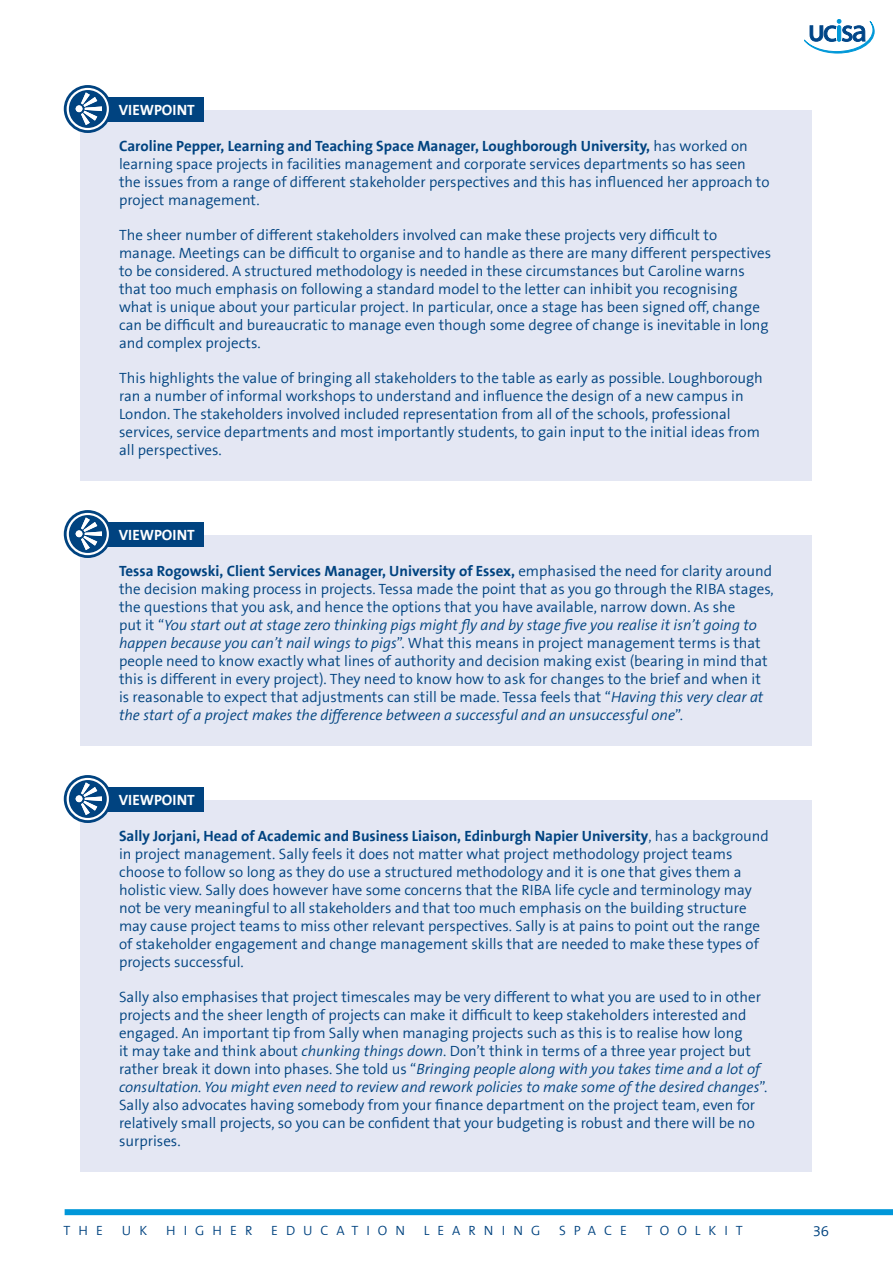
<style>
.page{position:relative;width:893px;height:1263px;background:#fff}
.page>*{position:absolute;margin:0;border:0;box-sizing:border-box;transform-origin:0 0}
.t1{font:300 15px/18px "The Sans B4";color:#004380}
.t2{font:700 15px "The Sans B7";color:#004380}
.t3{font:700 15px "The Sans B7";color:#fff}
.t4{font:300 13.5px "The Sans B4";letter-spacing:.59em;color:#004380}
.s1{font-family:"The Sans B4";font-weight:300}
.s2{font-style:italic}
</style>
<div class="page">
<svg style="left:804px;top:19px;width:70px;height:34px"></svg>
<div style="left:65px;top:1209px;width:828px;height:6px;background:#0097d9"></div>
<div style="left:81px;top:110px;width:731px;height:120px;background:#e4e7f3"></div>
<div style="left:81px;top:199px;width:731px;height:174px;background:#e4e7f3"></div>
<div style="left:81px;top:342px;width:731px;height:138px;background:#e4e7f3"></div>
<div style="left:81px;top:535px;width:731px;height:210px;background:#e4e7f3"></div>
<div style="left:81px;top:800px;width:731px;height:192px;background:#e4e7f3"></div>
<div style="left:81px;top:961px;width:731px;height:210px;background:#e4e7f3"></div>
<div style="left:73px;top:97px;width:131px;height:24px;background:#004380"></div>
<svg style="left:64px;top:85px;width:48px;height:48px"></svg>
<div style="left:76px;top:105px;width:6px;height:7px;background:#fff;border-radius:50%"></div>
<div style="left:73px;top:522px;width:131px;height:24px;background:#004380"></div>
<svg style="left:64px;top:510px;width:48px;height:48px"></svg>
<div style="left:76px;top:530px;width:6px;height:7px;background:#fff;border-radius:50%"></div>
<div style="left:73px;top:787px;width:131px;height:24px;background:#004380"></div>
<svg style="left:64px;top:775px;width:48px;height:48px"></svg>
<div style="left:76px;top:795px;width:6px;height:7px;background:#fff;border-radius:50%"></div>
<p class="t3" style="left:119px;top:102px;width:78px">VIEWPOINT</p>
<p class="t2" style="left:119px;top:138px;width:630px">Caroline Pepper, Learning and Teaching Space Manager, Loughborough University, <span class="s1">has worked on</span></p>
<p class="t1" style="left:119px;top:155px;width:652px">learning space projects in facilities management and corporate services departments so has seen the issues from a range of different stakeholder perspectives and this has influenced her approach to project management.</p>
<p class="t1" style="left:119px;top:227px;width:654px">The sheer number of different stakeholders involved can make these projects very difficult to manage. Meetings can be difficult to organise and to handle as there are many different perspectives to be considered. A structured methodology is needed in these circumstances but Caroline warns that too much emphasis on following a standard model to the letter can inhibit you recognising what is unique about your particular project. In particular, once a stage has been signed off, change can be difficult and bureaucratic to manage even though some degree of change is inevitable in long and complex projects.</p>
<p class="t1" style="left:119px;top:370px;width:645px">This highlights the value of bringing all stakeholders to the table as early as possible. Loughborough ran a number of informal workshops to understand and influence the design of a new campus in London. The stakeholders involved included representation from all of the schools, professional services, service departments and most importantly students, to gain input to the initial ideas from all perspectives.</p>
<p class="t3" style="left:119px;top:527px;width:78px">VIEWPOINT</p>
<p class="t2" style="left:119px;top:563px;width:654px">Tessa Rogowski, Client Services Manager, University of Essex, <span class="s1">emphasised the need for clarity around</span></p>
<p class="t1" style="left:119px;top:580px;width:656px">the decision making process in projects. Tessa made the point that as you go through the RIBA stages, the questions that you ask, and hence the options that you have available, narrow down. As she<br>put it “<span class="s2">You start out at stage zero thinking pigs might fly and by stage five you realise it isn’t going to happen because you can’t nail wings to pigs</span>”. What this means in project management terms is that people need to know exactly what lines of authority and decision making exist (bearing in mind that this is different in every project). They need to know how to ask for changes to the brief and when it is reasonable to expect that adjustments can still be made. Tessa feels that “<span class="s2">Having this very clear at the start of a project makes the difference between a successful and an unsuccessful one</span>”.</p>
<p class="t3" style="left:119px;top:792px;width:78px">VIEWPOINT</p>
<p class="t2" style="left:119px;top:828px;width:651px">Sally Jorjani, Head of Academic and Business Liaison, Edinburgh Napier University<span class="s1">, has a background</span></p>
<p class="t1" style="left:119px;top:845px;width:643px">in project management. Sally feels it does not matter what project methodology project teams choose to follow so long as they do use a structured methodology and it is one that gives them a holistic view. Sally does however have some concerns that the RIBA life cycle and terminology may not be very meaningful to all stakeholders and that too much emphasis on the building structure may cause project teams to miss other relevant perspectives. Sally is at pains to point out the range of stakeholder engagement and change management skills that are needed to make these types of projects successful.</p>
<p class="t1" style="left:119px;top:988px;width:650px">Sally also emphasises that project timescales may be very different to what you are used to in other projects and the sheer length of projects can make it difficult to keep stakeholders interested and engaged. An important tip from Sally when managing projects such as this is to realise how long<br>it may take and think about <span class="s2">chunking things down</span>. Don’t think in terms of a three year project but rather break it down into phases. She told us “<span class="s2">Bringing people along with you takes time and a lot of consultation. You might even need to review and rework policies to make some of the desired changes</span>”.<br>Sally also advocates having somebody from your finance department on the project team, even for relatively small projects, so you can be confident that your budgeting is robust and there will be no surprises.</p>
<p class="t4" style="left:64px;top:1224px;width:41px">THE</p>
<p class="t4" style="left:122px;top:1224px;width:27px">U K</p>
<p class="t4" style="left:166px;top:1224px;width:88px">HIGHER</p>
<p class="t4" style="left:271px;top:1224px;width:135px">EDUCATION</p>
<p class="t4" style="left:424px;top:1224px;width:118px">LEARNING</p>
<p class="t4" style="left:559px;top:1224px;width:69px">SPACE</p>
<p class="t4" style="left:645px;top:1224px;width:99px">TOOLKIT</p>
<p class="t1" style="left:813px;top:1222px;width:18px">36</p>
</div>
